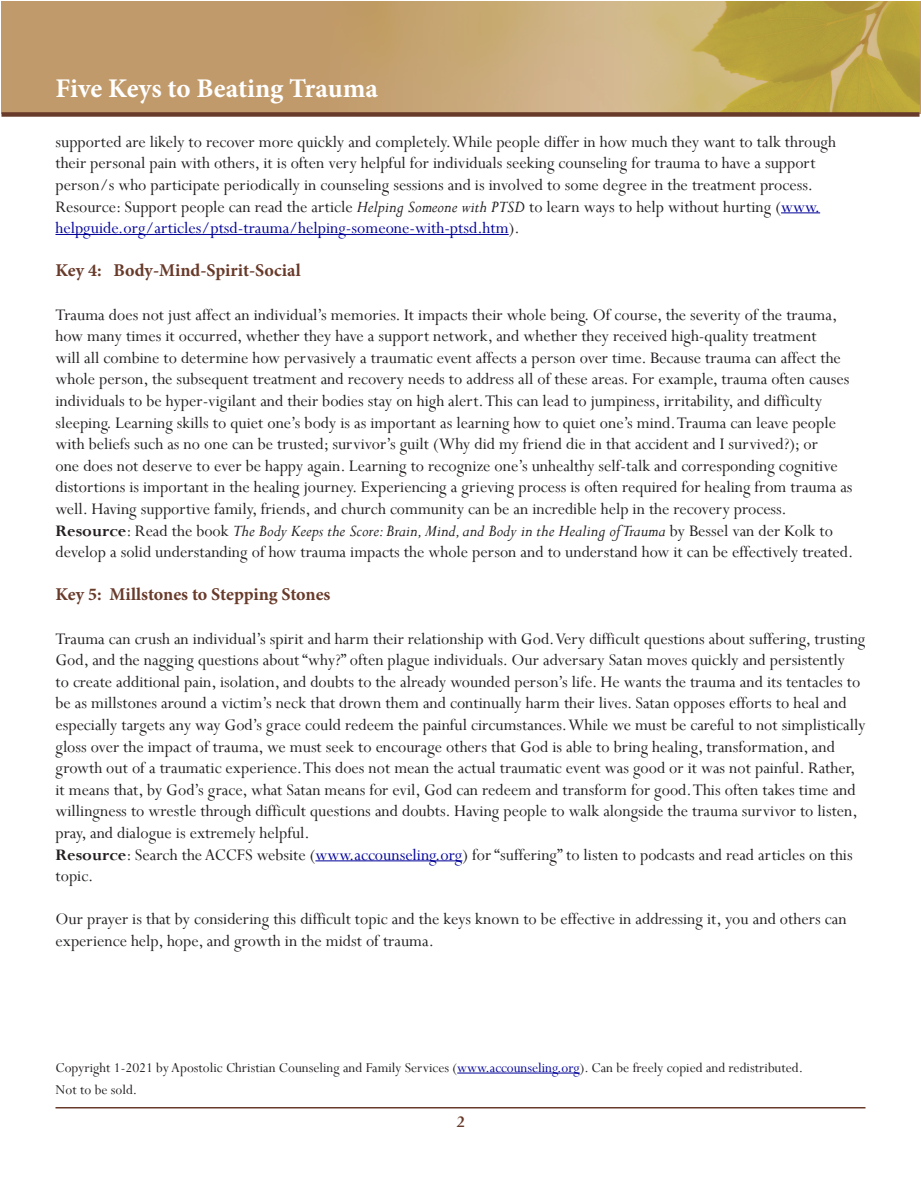
<style>
.page{position:relative;width:921px;height:1191px;background:#fff}
.page>*{position:absolute;margin:0;border:0;box-sizing:border-box;transform-origin:0 0}
.t1{font:700 27px "Minion Pro";letter-spacing:-.005em;color:#fff}
.Endnote_Text{font:18px/21.6px "Perpetua";color:#231f20}
.Endnote_Text-2{font:700 18px "Minion Pro";color:#683a2a}
.t2{font:700 18px "Perpetua";color:#683a2a}
.Endnote_Text-3{font:15px "Perpetua";color:#231f20}
.s1{font-style:italic}
.s2{color:#009}
.s3{font-weight:700}
</style>
<div class="page">
<div style="left:2px;top:2px;width:919px;height:112px;background:#c19a6b"></div>
<img style="left:410px;top:2px;width:510px;height:110px">
<hr style="left:56px;top:1107px;width:810px;height:1px;background:#683a2a">
<div style="left:2px;top:112px;width:918px;height:5px;background:#683a2a"></div>
<hr style="left:781px;top:212px;width:39px;height:1px;background:#009">
<hr style="left:56px;top:234px;width:453px;height:1px;background:#009">
<hr style="left:315px;top:860px;width:147px;height:1px;background:#009">
<hr style="left:457px;top:1073px;width:123px;height:1px;background:#009">
<h1 class="t1" style="left:56px;top:69px;width:324px">Five Keys to Beating Trauma</h1>
<p class="Endnote_Text" style="left:56px;top:130px;width:782px">supported are likely to recover more quickly and completely. While people differ in how much they want to talk through their personal pain with others, it is often very helpful for individuals seeking counseling for trauma to have a support person/s who participate periodically in counseling sessions and is involved to some degree in the treatment process.</p>
<p class="Endnote_Text" style="left:56px;top:195px;width:766px">Resource: Support people can read the article <span class="s1">Helping Someone with PTSD</span> to learn ways to help without hurting (<span class="s2">www. helpguide.org/articles/ptsd-trauma/helping-someone-with-ptsd.htm</span>).</p>
<p class="Endnote_Text-2" style="left:56px;top:258px;width:247px">Key 4: Body-Mind-Spirit-Social</p>
<p class="Endnote_Text" style="left:56px;top:303px;width:799px">Trauma does not just affect an individual’s memories. It impacts their whole being. Of course, the severity of the trauma, how many times it occurred, whether they have a support network, and whether they received high-quality treatment<br>will all combine to determine how pervasively a traumatic event affects a person over time. Because trauma can affect the whole person, the subsequent treatment and recovery needs to address all of these areas. For example, trauma often causes individuals to be hyper-vigilant and their bodies stay on high alert. This can lead to jumpiness, irritability, and difficulty sleeping. Learning skills to quiet one’s body is as important as learning how to quiet one’s mind. Trauma can leave people with beliefs such as no one can be trusted; survivor’s guilt (Why did my friend die in that accident and I survived?); or<br>one does not deserve to ever be happy again. Learning to recognize one’s unhealthy self-talk and corresponding cognitive distortions is important in the healing journey. Experiencing a grieving process is often required for healing from trauma as well. Having supportive family, friends, and church community can be an incredible help in the recovery process.</p>
<p class="Endnote_Text" style="left:56px;top:519px;width:799px"><span class="s3">Resource</span>: Read the book <span class="s1">The Body Keeps the Score: Brain, Mind, and Body in the Healing of Trauma</span> by Bessel van der Kolk to develop a solid understanding of how trauma impacts the whole person and to understand how it can be effectively treated.</p>
<p class="Endnote_Text-2" style="left:56px;top:582px;width:277px">Key 5: Millstones to Stepping Stones</p>
<p class="Endnote_Text" style="left:56px;top:627px;width:812px">Trauma can crush an individual’s spirit and harm their relationship with God. Very difficult questions about suffering, trusting God, and the nagging questions about “why?” often plague individuals. Our adversary Satan moves quickly and persistently<br>to create additional pain, isolation, and doubts to the already wounded person’s life. He wants the trauma and its tentacles to be as millstones around a victim’s neck that drown them and continually harm their lives. Satan opposes efforts to heal and especially targets any way God’s grace could redeem the painful circumstances. While we must be careful to not simplistically gloss over the impact of trauma, we must seek to encourage others that God is able to bring healing, transformation, and growth out of a traumatic experience. This does not mean the actual traumatic event was good or it was not painful. Rather, it means that, by God’s grace, what Satan means for evil, God can redeem and transform for good. This often takes time and willingness to wrestle through difficult questions and doubts. Having people to walk alongside the trauma survivor to listen, pray, and dialogue is extremely helpful.</p>
<p class="Endnote_Text" style="left:56px;top:843px;width:799px"><span class="s3">Resource</span>: Search the ACCFS website (<span class="s2">www.accounseling.org</span>) for “suffering” to listen to podcasts and read articles on this topic.</p>
<p class="Endnote_Text" style="left:56px;top:908px;width:793px">Our prayer is that by considering this difficult topic and the keys known to be effective in addressing it, you and others can experience help, hope, and growth in the midst of trauma.</p>
<p class="Endnote_Text-3" style="left:56px;top:1058px;width:749px">Copyright 1-2021 by Apostolic Christian Counseling and Family Services (<span class="s2">www.accounseling.org</span>). Can be freely copied and redistributed.</p>
<p class="Endnote_Text-3" style="left:56px;top:1080px;width:83px">Not to be sold.</p>
<p class="t2" style="left:456px;top:1111px;width:10px">2</p>
</div>
